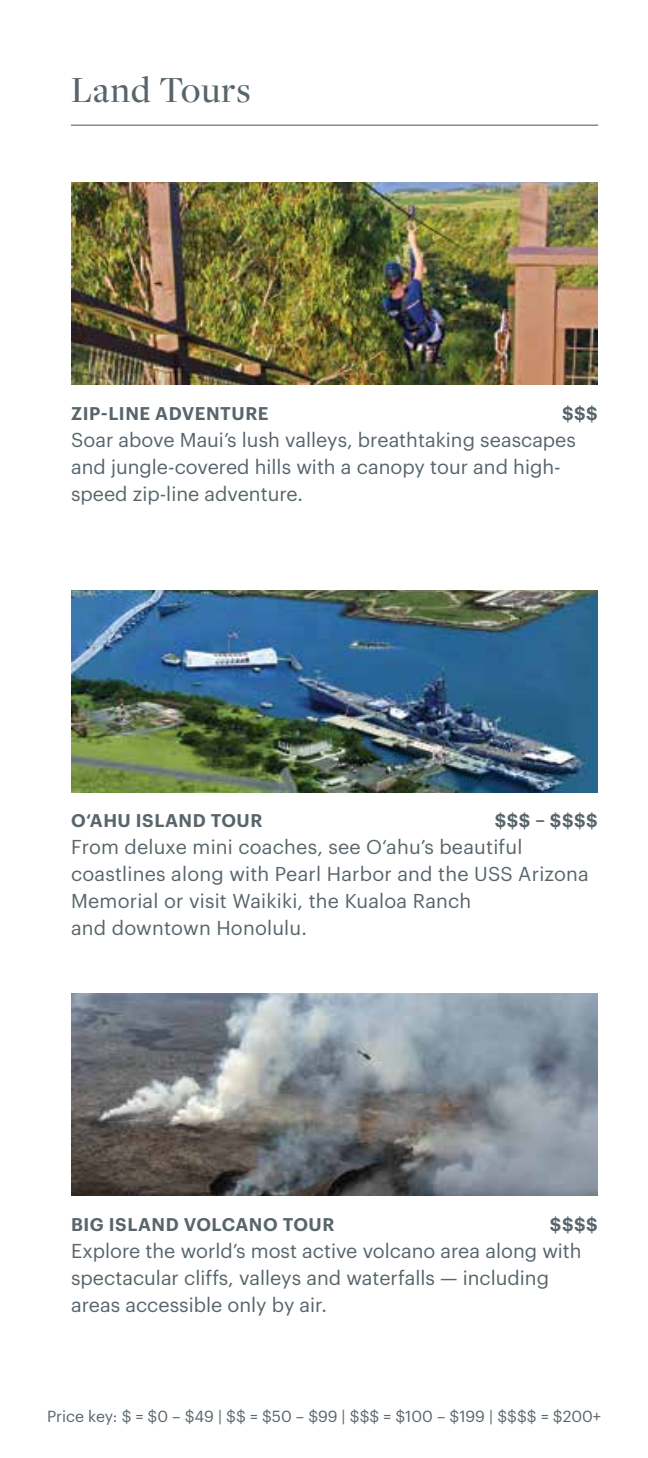
<style>
.page{position:relative;width:648px;height:1458px;background:#fff}
.page>*{position:absolute;margin:0;border:0;box-sizing:border-box;transform-origin:0 0}
.t1{font:500 38.25px "Freight Disp Pro";letter-spacing:.025em;color:#58656b}
.t2{font:19.8px/27px "Graphik Starwood";color:#58656b}
.t3{font:600 18px "Graphik Starwood";letter-spacing:.03em;color:#58656b}
.t4{font:15.75px "Graphik Starwood";color:#58656b}
</style>
<div class="page">
<hr style="left:71px;top:125px;width:527px;height:1px;background:#58656b">
<img style="left:71px;top:993px;width:527px;height:203px">
<img style="left:71px;top:590px;width:527px;height:203px">
<img style="left:71px;top:182px;width:527px;height:203px">
<h1 class="t1" style="left:71px;top:65px;width:181px">Land Tours</h1>
<p class="t3" style="left:71px;top:399px;width:199px">ZIP-LINE ADVENTURE</p>
<p class="t3" style="left:562px;top:399px;width:37px">$$$</p>
<p class="t2" style="left:71px;top:424px;width:506px">Soar above Maui’s lush valleys, breathtaking seascapes and jungle-covered hills with a canopy tour and high&shy;speed zip-line adventure.</p>
<p class="t3" style="left:71px;top:807px;width:193px">O‘AHU ISLAND TOUR</p>
<p class="t3" style="left:495px;top:807px;width:104px">$$$ – $$$$</p>
<p class="t2" style="left:71px;top:832px;width:519px">From deluxe mini coaches, see O‘ahu’s beautiful coastlines along with Pearl Harbor and the USS Arizona Memorial or visit Waikiki, the Kualoa Ranch<br>and downtown Honolulu.</p>
<p class="t3" style="left:71px;top:1211px;width:265px">BIG ISLAND VOLCANO TOUR</p>
<p class="t3" style="left:550px;top:1211px;width:49px">$$$$</p>
<p class="t2" style="left:71px;top:1236px;width:512px">Explore the world’s most active volcano area along with spectacular cliffs, valleys and waterfalls — including areas accessible only by air.</p>
<p class="t4" style="left:47px;top:1405px;width:555px">Price key: $ = $0 – $49 | $$ = $50 – $99 | $$$ = $100 – $199 | $$$$ = $200+</p>
</div>
